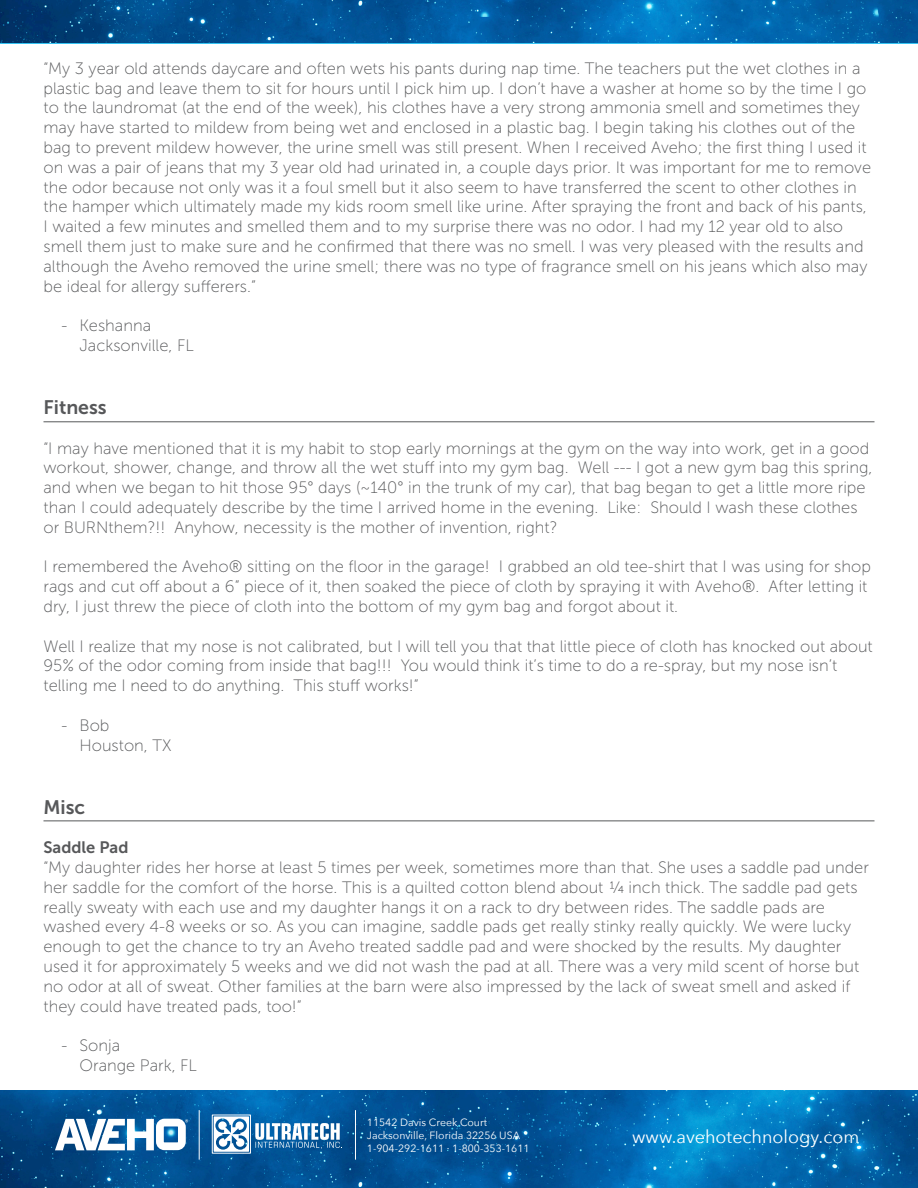
<style>
.page{position:relative;width:918px;height:1188px;background:#fff}
.page>*{position:absolute;margin:0;border:0;box-sizing:border-box;transform-origin:0 0}
.t1{font:19.5px "Museo Sans 700";color:#57585a}
.t2{font:18px "Avenir Next";color:#fff}
.t3{font:16.5px/19.8px "Museo Sans 100";color:#57585a}
.t4{font:16.5px "Museo Sans 700";color:#57585a}
.t5{font:10.5px/12.6px "Avenir Next";color:#fff}
</style>
<div class="page">
<svg style="left:0;top:1091px;width:918px;height:97px;background:#035da0"></svg>
<svg style="left:0;top:0;width:918px;height:44px;background:#035c9f"></svg>
<svg style="left:212px;top:1115px;width:131px;height:39px"></svg>
<svg style="left:55px;top:1119px;width:133px;height:31px"></svg>
<hr style="left:199px;top:1110px;width:1px;height:50px;background:#fff">
<hr style="left:355px;top:1110px;width:1px;height:50px;background:#fff">
<hr style="left:44px;top:422px;width:830px;height:1px;background:#57585a">
<hr style="left:44px;top:821px;width:830px;height:1px;background:#57585a">
<p class="t3" style="left:44px;top:58px;width:829px">“My 3 year old attends daycare and often wets his pants during nap time. The teachers put the wet clothes in a plastic bag and leave them to sit for hours until I pick him up. I don’t have a washer at home so by the time I go to the laundromat (at the end of the week), his clothes have a very strong ammonia smell and sometimes they may have started to mildew from being wet and enclosed in a plastic bag. I begin taking his clothes out of the bag to prevent mildew however, the urine smell was still present. When I received Aveho; the first thing I used it on was a pair of jeans that my 3 year old had urinated in, a couple days prior. It was important for me to remove the odor because not only was it a foul smell but it also seem to have transferred the scent to other clothes in the hamper which ultimately made my kids room smell like urine. After spraying the front and back of his pants, I waited a few minutes and smelled them and to my surprise there was no odor. I had my 12 year old to also smell them just to make sure and he confirmed that there was no smell. I was very pleased with the results and although the Aveho removed the urine smell; there was no type of fragrance smell on his jeans which also may be ideal for allergy sufferers.”</p>
<p class="t3" style="left:80px;top:316px;width:116px;text-indent:-18px">- Keshanna<br>Jacksonville, FL</p>
<p class="t1" style="left:44px;top:396px;width:65px">Fitness</p>
<p class="t3" style="left:44px;top:438px;width:830px">“I may have mentioned that it is my habit to stop early mornings at the gym on the way into work, get in a good workout, shower, change, and throw all the wet stuff into my gym bag. Well --- I got a new gym bag this spring, and when we began to hit those 95° days (~140° in the trunk of my car), that bag began to get a little more ripe than I could adequately describe by the time I arrived home in the evening. Like: Should I wash these clothes or BURNthem?!! Anyhow, necessity is the mother of invention, right?</p>
<p class="t3" style="left:44px;top:557px;width:829px">I remembered the Aveho® sitting on the floor in the garage! I grabbed an old tee-shirt that I was using for shop rags and cut off about a 6” piece of it, then soaked the piece of cloth by spraying it with Aveho®. After letting it dry, I just threw the piece of cloth into the bottom of my gym bag and forgot about it.</p>
<p class="t3" style="left:44px;top:636px;width:831px">Well I realize that my nose is not calibrated, but I will tell you that that little piece of cloth has knocked out about<br>95% of the odor coming from inside that bag!!! You would think it’s time to do a re-spray, but my nose isn’t telling me I need to do anything. This stuff works!”</p>
<p class="t3" style="left:80px;top:715px;width:93px;text-indent:-18px">- Bob<br>Houston, TX</p>
<p class="t1" style="left:44px;top:796px;width:43px">Misc</p>
<p class="t4" style="left:44px;top:838px;width:86px">Saddle Pad</p>
<p class="t3" style="left:44px;top:858px;width:827px">“My daughter rides her horse at least 5 times per week, sometimes more than that. She uses a saddle pad under her saddle for the comfort of the horse. This is a quilted cotton blend about ¼ inch thick. The saddle pad gets really sweaty with each use and my daughter hangs it on a rack to dry between rides. The saddle pads are washed every 4-8 weeks or so. As you can imagine, saddle pads get really stinky really quickly. We were lucky enough to get the chance to try an Aveho treated saddle pad and were shocked by the results. My daughter used it for approximately 5 weeks and we did not wash the pad at all. There was a very mild scent of horse but no odor at all of sweat. Other families at the barn were also impressed by the lack of sweat smell and asked if they could have treated pads, too!”</p>
<p class="t3" style="left:80px;top:1036px;width:119px;text-indent:-18px">- Sonja<br>Orange Park, FL</p>
<p class="t5" style="left:367px;top:1116px;width:164px">11542 Davis Creek Court<br>Jacksonville, Florida 32256 USA<br>1-904-292-1611 · 1-800-353-1611</p>
<p class="t2" style="left:632px;top:1122px;width:229px">www.avehotechnology.com</p>
</div>
